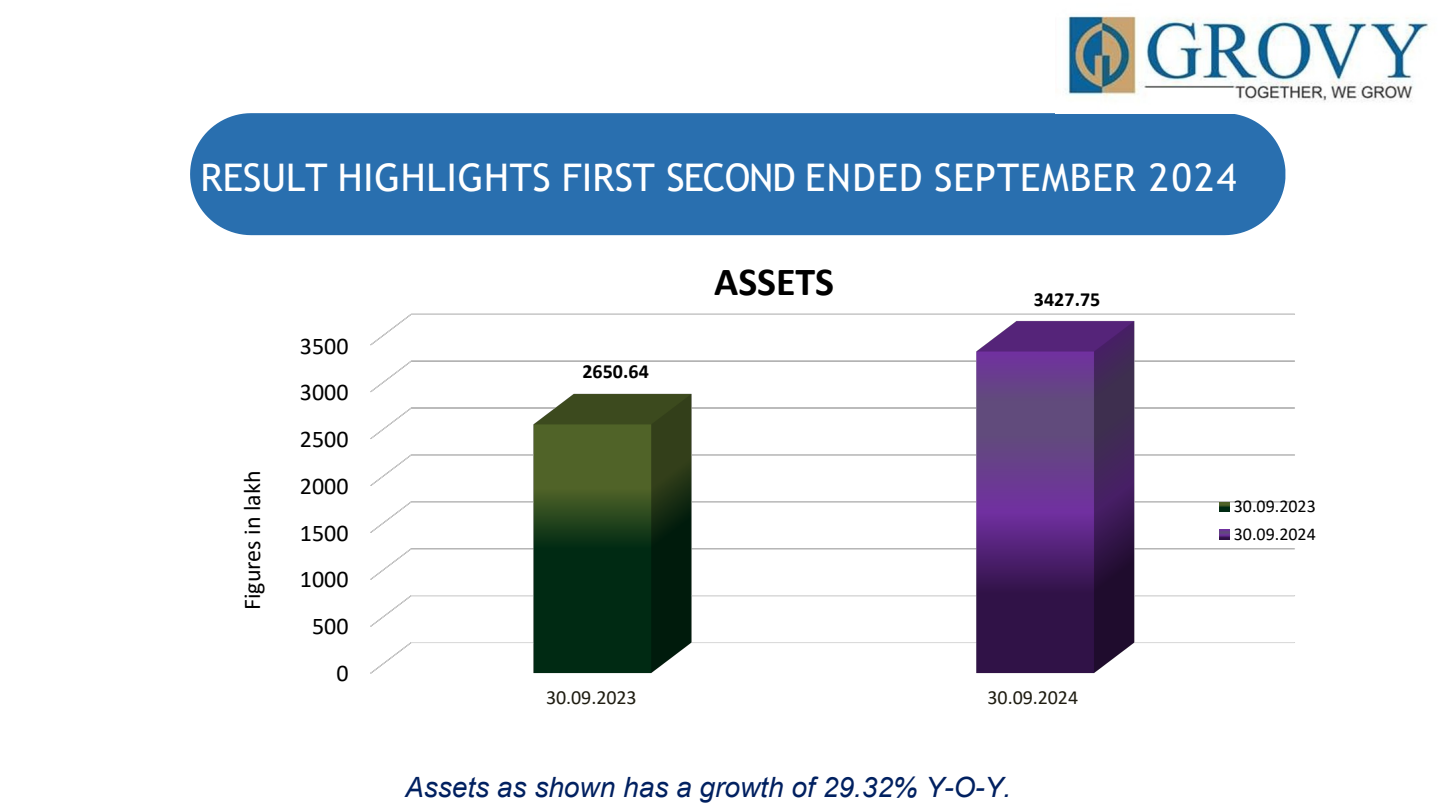
<style>
.page{position:relative;width:1440px;height:810px;background:#fff}
.page>*{position:absolute;margin:0;border:0;box-sizing:border-box;transform-origin:0 0}
.t1{font:700 40px "Calibri";color:#000}
.t2{font:38px "Trebuchet MS";letter-spacing:.02em;color:#fff}
.t3{font:italic 28px "Arial";color:#002060}
.t4{font:24px "Calibri";color:#000}
.t5{font:20px "Calibri";letter-spacing:-.005em;color:#1e1c11}
.t6{font:700 20px "Calibri";color:#000}
.t7{font:18px/27.8px "Calibri";color:#000}
</style>
<div class="page">
<div style="left:190px;top:113px;width:1095px;height:122px;background:#296faf"></div>
<img style="left:1065px;top:15px;width:364px;height:87px">
<img style="left:370px;top:313px;width:925px;height:361px">
<svg style="left:1219px;top:502px;width:10px;height:10px"></svg>
<svg style="left:1219px;top:530px;width:10px;height:10px"></svg>
<p class="t2" style="left:201px;top:153px;width:1038px">RESULT HIGHLIGHTS FIRST SECOND ENDED SEPTEMBER 2024</p>
<p class="t4" style="left:236px;top:610px;width:141px;rotate:-90deg">Figures in lakh</p>
<p class="t4" style="left:300px;top:329px;width:50px">3500</p>
<p class="t4" style="left:300px;top:376px;width:50px">3000</p>
<p class="t4" style="left:300px;top:422px;width:50px">2500</p>
<p class="t4" style="left:300px;top:469px;width:50px">2000</p>
<p class="t4" style="left:300px;top:516px;width:50px">1500</p>
<p class="t4" style="left:300px;top:563px;width:50px">1000</p>
<p class="t4" style="left:312px;top:609px;width:38px">500</p>
<p class="t4" style="left:336px;top:656px;width:14px">0</p>
<p class="t6" style="left:582px;top:357px;width:68px">2650.64</p>
<p class="t1" style="left:714px;top:253px;width:121px">ASSETS</p>
<p class="t6" style="left:1034px;top:286px;width:68px">3427.75</p>
<p class="t5" style="left:546px;top:684px;width:92px">30.09.2023</p>
<p class="t5" style="left:988px;top:684px;width:92px">30.09.2024</p>
<p class="t3" style="left:405px;top:769px;width:607px">Assets as shown has a growth of 29.32% Y-O-Y.</p>
<p class="t7" style="left:1234px;top:492px;width:84px">30.09.2023<br>30.09.2024</p>
</div>
